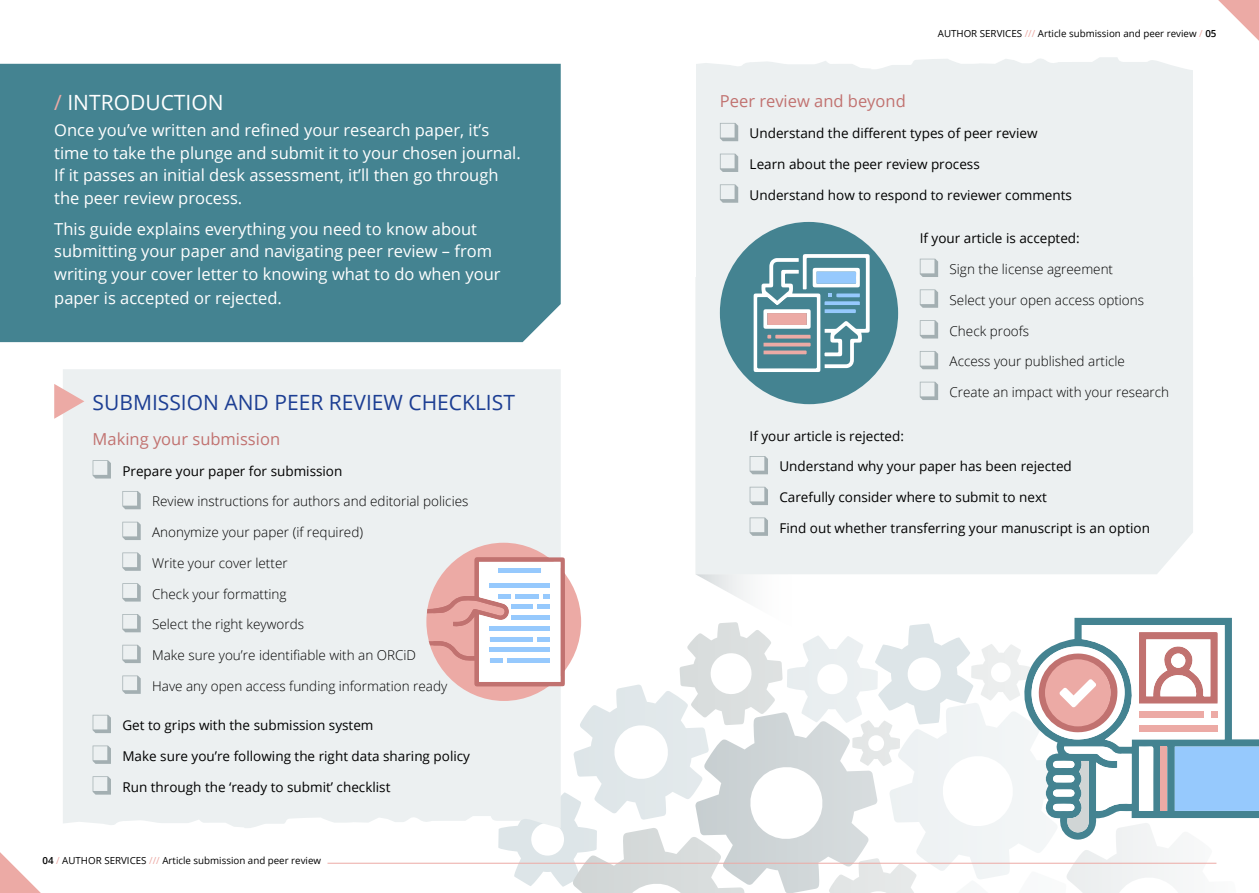
<style>
.page{position:relative;width:1259px;height:893px;background:#fff}
.page>*{position:absolute;margin:0;border:0;box-sizing:border-box;transform-origin:0 0}
.t1{font:21px "Open Sans";color:#1c3e93}
.t2{font:21px "Open Sans";color:#fff}
.t3{font:16.5px/22.5px "Open Sans";color:#fff}
.t4{font:16.5px "Open Sans";color:#c17270}
.t5{font:13.5px "Open Sans";color:#000}
.t6{font:300 13.5px "Open Sans";color:#000}
.t7{font:9.75px "Open Sans";color:#000}
.s1{color:#ecaaa5}
.s2{font-weight:600}
</style>
<div class="page">
<div style="left:695px;top:183px;width:498px;height:374px;background:#ecf0f1"></div>
<div style="left:696px;top:57px;width:497px;height:126px;background:#ecf0f1"></div>
<div style="left:63px;top:369px;width:498px;height:459px;background:#ecf0f1"></div>
<div style="left:0;top:64px;width:561px;height:278px;background:#448391"></div>
<svg style="left:720px;top:123px;width:18px;height:18px"></svg>
<svg style="left:720px;top:154px;width:18px;height:18px"></svg>
<svg style="left:720px;top:184px;width:18px;height:19px"></svg>
<svg style="left:919px;top:259px;width:19px;height:18px"></svg>
<svg style="left:919px;top:289px;width:19px;height:19px"></svg>
<svg style="left:919px;top:320px;width:19px;height:18px"></svg>
<svg style="left:919px;top:351px;width:19px;height:18px"></svg>
<svg style="left:919px;top:382px;width:19px;height:18px"></svg>
<svg style="left:749px;top:456px;width:19px;height:18px"></svg>
<svg style="left:749px;top:487px;width:19px;height:18px"></svg>
<svg style="left:749px;top:517px;width:19px;height:19px"></svg>
<svg style="left:93px;top:460px;width:18px;height:18px"></svg>
<svg style="left:122px;top:491px;width:19px;height:18px"></svg>
<svg style="left:122px;top:522px;width:19px;height:18px"></svg>
<svg style="left:122px;top:552px;width:19px;height:19px"></svg>
<svg style="left:122px;top:583px;width:19px;height:19px"></svg>
<svg style="left:122px;top:614px;width:19px;height:18px"></svg>
<svg style="left:122px;top:645px;width:19px;height:18px"></svg>
<svg style="left:122px;top:675px;width:19px;height:19px"></svg>
<svg style="left:93px;top:715px;width:18px;height:18px"></svg>
<svg style="left:93px;top:745px;width:18px;height:19px"></svg>
<svg style="left:93px;top:776px;width:18px;height:19px"></svg>
<svg style="left:54px;top:384px;width:30px;height:35px"></svg>
<svg style="left:1218px;top:0;width:41px;height:41px"></svg>
<svg style="left:0;top:852px;width:41px;height:41px"></svg>
<hr style="left:327px;top:863px;width:889px;height:1px;background:#ecaaa5">
<div style="left:720px;top:222px;width:178px;height:182px;background:#448391;border-radius:50%"></div>
<svg style="left:753px;top:254px;width:116px;height:118px"></svg>
<div style="left:426px;top:543px;width:155px;height:158px;background:#ecaaa5;border-radius:50%"></div>
<svg style="left:426px;top:557px;width:833px;height:336px"></svg>
<h1 class="t2" style="left:54px;top:88px;width:171px"><span class="s1">/</span> INTRODUCTION</h1>
<p class="t3" style="left:54px;top:119px;width:468px">Once you’ve written and refined your research paper, it’s time to take the plunge and submit it to your chosen journal.<br>If it passes an initial desk assessment, it’ll then go through the peer review process.</p>
<p class="t3" style="left:54px;top:217px;width:448px">This guide explains everything you need to know about submitting your paper and navigating peer review – from writing your cover letter to knowing what to do when your</p>
<p class="t3" style="left:54px;top:286px;width:229px">paper is accepted or rejected.</p>
<h1 class="t1" style="left:93px;top:388px;width:424px">SUBMISSION AND PEER REVIEW CHECKLIST</h1>
<p class="t4" style="left:93px;top:427px;width:189px">Making your submission</p>
<p class="t5" style="left:122px;top:461px;width:221px">Prepare your paper for submission</p>
<p class="t6" style="left:152px;top:492px;width:318px">Review instructions for authors and editorial policies</p>
<p class="t6" style="left:152px;top:523px;width:212px">Anonymize your paper (if required)</p>
<p class="t6" style="left:152px;top:554px;width:137px">Write your cover letter</p>
<p class="t6" style="left:152px;top:584px;width:136px">Check your formatting</p>
<p class="t6" style="left:152px;top:615px;width:153px">Select the right keywords</p>
<p class="t6" style="left:152px;top:646px;width:265px">Make sure you’re identifiable with an ORCiD</p>
<p class="t6" style="left:152px;top:677px;width:296px">Have any open access funding information ready</p>
<p class="t5" style="left:122px;top:716px;width:253px">Get to grips with the submission system</p>
<p class="t5" style="left:122px;top:747px;width:349px">Make sure you’re following the right data sharing policy</p>
<p class="t5" style="left:122px;top:777px;width:270px">Run through the ‘ready to submit’ checklist</p>
<p class="t7" style="left:43px;top:853px;width:280px"><span class="s2">04</span> <span class="s1">/</span> AUTHOR SERVICES <span class="s1">///</span> Article submission and peer review</p>
<p class="t7" style="left:938px;top:27px;width:280px">AUTHOR SERVICES <span class="s1">///</span> Article submission and peer review <span class="s1">/</span> <span class="s2">05</span></p>
<p class="t4" style="left:720px;top:90px;width:187px">Peer review and beyond</p>
<p class="t5" style="left:749px;top:124px;width:289px">Understand the different types of peer review</p>
<p class="t5" style="left:749px;top:155px;width:232px">Learn about the peer review process</p>
<p class="t5" style="left:749px;top:186px;width:324px">Understand how to respond to reviewer comments</p>
<p class="t5" style="left:919px;top:229px;width:162px">If your article is accepted:</p>
<p class="t6" style="left:949px;top:260px;width:165px">Sign the license agreement</p>
<p class="t6" style="left:949px;top:291px;width:196px">Select your open access options</p>
<p class="t6" style="left:949px;top:321px;width:81px">Check proofs</p>
<p class="t6" style="left:949px;top:352px;width:177px">Access your published article</p>
<p class="t6" style="left:949px;top:383px;width:221px">Create an impact with your research</p>
<p class="t5" style="left:749px;top:426px;width:156px">If your article is rejected:</p>
<p class="t5" style="left:779px;top:457px;width:294px">Understand why your paper has been rejected</p>
<p class="t5" style="left:779px;top:488px;width:269px">Carefully consider where to submit to next</p>
<p class="t5" style="left:779px;top:519px;width:372px">Find out whether transferring your manuscript is an option</p>
</div>
